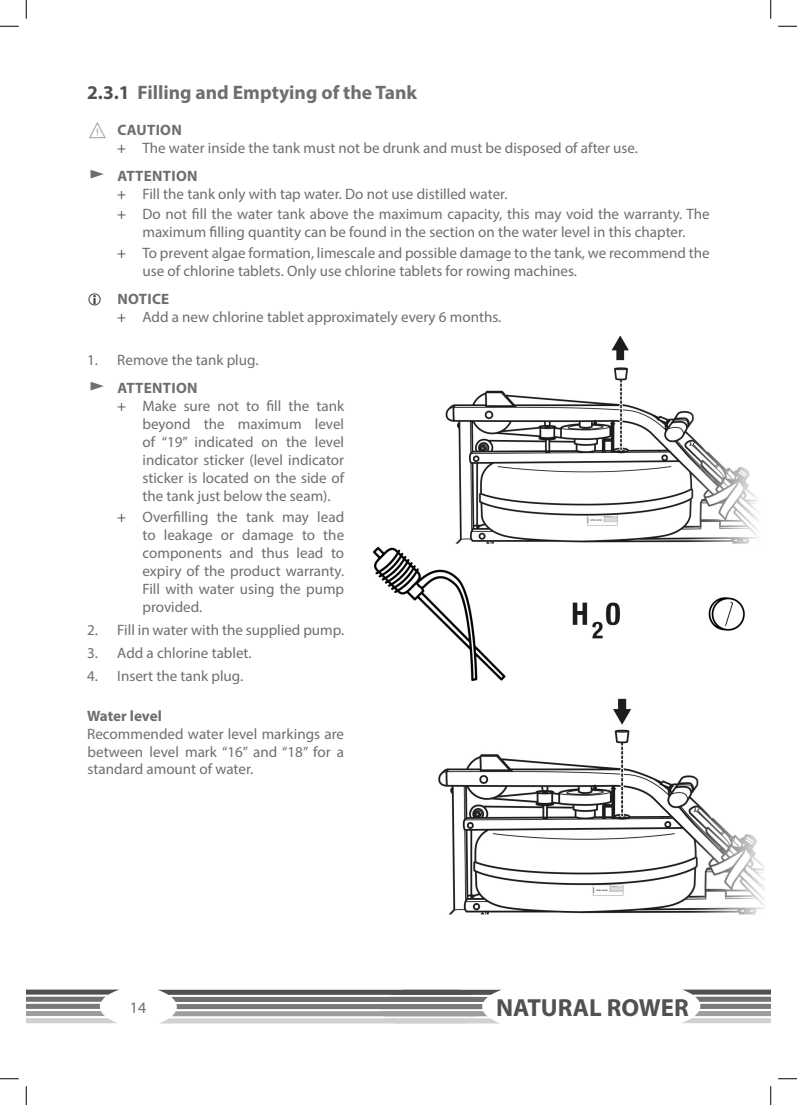
<style>
.page{position:relative;width:797px;height:1105px;background:#fff}
.page>*{position:absolute;margin:0;border:0;box-sizing:border-box;transform-origin:0 0}
.t1{font:700 24.75px "Myriad Pro";color:#515151}
.t2{font:700 19.5px "Myriad Pro";color:#6e6e6e}
.t3{font:15.88px "Myriad Pro";color:#6e6e6e}
.t4{font:15.12px/18.1px "Myriad Pro";color:#6e6e6e;text-align:justify}
.Fließtext_Fett{font:700 15.12px "Myriad Pro";letter-spacing:.02em;color:#6e6e6e}
.Fließtext_Fett-2{font:700 15.12px "Myriad Pro";letter-spacing:-.005em;color:#6e6e6e}
.s1{color:#515151}
.s2{color:#a4a4a4}
</style>
<div class="page">
<img style="left:372px;top:337px;width:392px;height:578px">
<svg style="left:682px;top:989px;width:88px;height:34px"></svg>
<svg style="left:26px;top:989px;width:94px;height:34px"></svg>
<svg style="left:158px;top:990px;width:343px;height:33px"></svg>
<svg style="left:0;top:25px;width:19px;height:2px"></svg>
<svg style="left:778px;top:25px;width:19px;height:2px"></svg>
<svg style="left:0;top:1078px;width:19px;height:1px"></svg>
<svg style="left:778px;top:1078px;width:19px;height:1px"></svg>
<svg style="left:25px;top:0;width:2px;height:19px"></svg>
<svg style="left:25px;top:1086px;width:2px;height:19px"></svg>
<svg style="left:770px;top:0;width:1px;height:19px"></svg>
<svg style="left:770px;top:1086px;width:1px;height:19px"></svg>
<p class="t2" style="left:87px;top:80px;width:331px"><span class="s1">2.3.1</span> Filling and Emptying of the Tank</p>
<p class="Fließtext_Fett" style="left:87px;top:120px;width:96px"><span class="s2">⚠</span> CAUTION</p>
<p class="t4" style="left:117px;top:138px;width:522px"><span class="s1">+</span> The water inside the tank must not be drunk and must be disposed of after use.</p>
<p class="Fließtext_Fett" style="left:117px;top:166px;width:82px">ATTENTION</p>
<p class="t4" style="left:117px;top:184px;width:392px"><span class="s1">+</span> Fill the tank only with tap water. Do not use distilled water.</p>
<p class="t4" style="left:117px;top:205px;width:594px;text-align:center"><span class="s1">+</span> Do not fill the water tank above the maximum capacity, this may void the warranty. The maximum filling quantity can be found in the section on the water level in this chapter.</p>
<p class="t4" style="left:142px;top:244px;width:569px;text-indent:-25px"><span class="s1">+</span> To prevent algae formation, limescale and possible damage to the tank, we recommend the use of chlorine tablets. Only use chlorine tablets for rowing machines.</p>
<p class="Fließtext_Fett" style="left:117px;top:289px;width:53px">NOTICE</p>
<p class="t4" style="left:117px;top:308px;width:385px"><span class="s1">+</span> Add a new chlorine tablet approximately every 6 months.</p>
<p class="t4" style="left:87px;top:351px;width:173px">1. Remove the tank plug.</p>
<p class="Fließtext_Fett" style="left:117px;top:378px;width:82px">ATTENTION</p>
<p class="t4" style="left:142px;top:396px;width:203px;text-indent:-25px"><span class="s1">+</span> Make sure not to fill the tank beyond the maximum level of “19” indicated on the level indicator sticker (level indicator sticker is located on the side of the tank just below the seam).</p>
<p class="t4" style="left:142px;top:508px;width:203px;text-indent:-25px"><span class="s1">+</span> Overfilling the tank may lead to leakage or damage to the components and thus lead to expiry of the product warranty.<br>Fill with water using the pump provided.</p>
<p class="t4" style="left:87px;top:621px;width:258px">2. Fill in water with the supplied pump.</p>
<p class="t4" style="left:87px;top:643px;width:166px">3. Add a chlorine tablet.</p>
<p class="t4" style="left:87px;top:666px;width:158px">4. Insert the tank plug.</p>
<p class="Fließtext_Fett-2" style="left:87px;top:706px;width:76px">Water level</p>
<p class="t4" style="left:87px;top:725px;width:258px;line-height:17.8px">Recommended water level markings are between level mark “16” and “18” for a standard amount of water.</p>
<p class="t3" style="left:130px;top:998px;width:18px">14</p>
<h1 class="t1" style="left:496px;top:991px;width:194px">NATURAL ROWER</h1>
</div>
